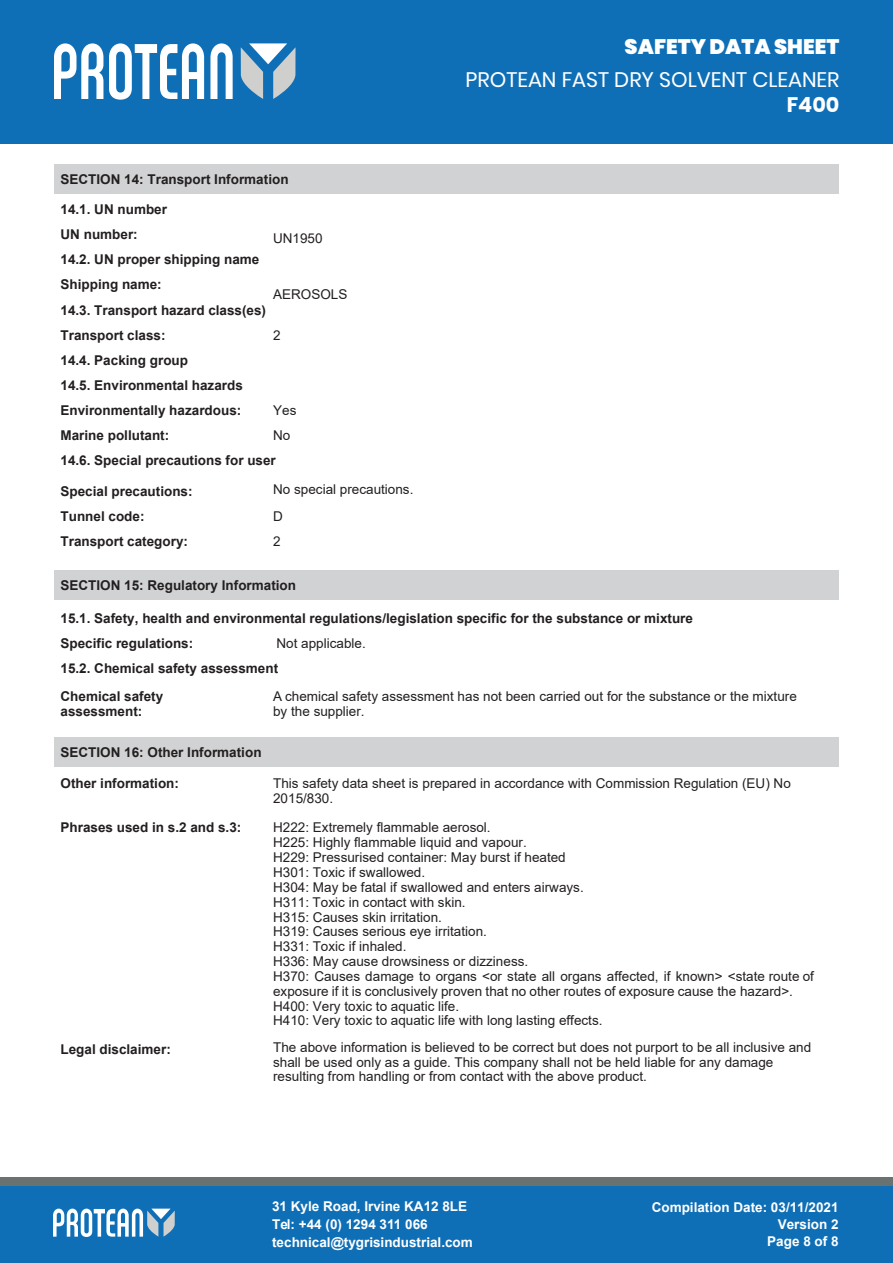
<style>
.page{position:relative;width:893px;height:1263px;background:#fff}
.page>*{position:absolute;margin:0;border:0;box-sizing:border-box;transform-origin:0 0}
.t1{font:21px "Poppins";color:#fff}
.t2{font:900 21px "Poppins";color:#fff}
.t3{font:700 21px "Poppins";color:#fff}
.t4{font:13.5px/14.9px "Arial";color:#231f20}
.t5{font:700 13.5px/25.2px "Arial";color:#231f20}
.t6{font:700 13.5px/18px "Arial";color:#fff}
.s1{font-style:inherit}
</style>
<div class="page">
<div style="left:54px;top:737px;width:784px;height:29px;background:#d1d2d4"></div>
<div style="left:54px;top:570px;width:784px;height:30px;background:#d1d2d4"></div>
<div style="left:54px;top:164px;width:784px;height:29px;background:#d1d2d4"></div>
<div style="left:0;top:1186px;width:893px;height:77px;background:#0f6fb6"></div>
<div style="left:0;top:0;width:893px;height:143px;background:#0f6fb6"></div>
<svg style="left:241px;top:43px;width:55px;height:56px"></svg>
<svg style="left:54px;top:43px;width:49px;height:56px"></svg>
<svg style="left:210px;top:43px;width:23px;height:56px"></svg>
<svg style="left:109px;top:43px;width:95px;height:57px"></svg>
<svg style="left:53px;top:1208px;width:122px;height:29px"></svg>
<div style="left:1px;top:1177px;width:892px;height:8px;background:#697270"></div>
<p class="t5" style="left:61px;top:166px;width:230px">SECTION 14: Transport Information</p>
<p class="t5" style="left:61px;top:197px;width:217px">14.1. UN number<br>UN number:<br>14.2. UN proper shipping name<br>Shipping name:<br>14.3. Transport hazard class(es)<br>Transport class:<br>14.4. Packing group<br>14.5. Environmental hazards<br>Environmentally hazardous:<br>Marine pollutant:<br>14.6. Special precautions for user</p>
<p class="t5" style="left:61px;top:478px;width:134px">Special precautions:</p>
<p class="t4" style="left:273px;top:481px;width:142px">No special precautions.</p>
<p class="t5" style="left:61px;top:504px;width:129px">Tunnel code:<br>Transport category:</p>
<p class="t4" style="left:273px;top:503px;width:11px;line-height:25.2px">D<br>2</p>
<p class="t4" style="left:273px;top:231px;width:51px">UN1950</p>
<p class="t4" style="left:273px;top:286px;width:76px">AEROSOLS</p>
<p class="t4" style="left:273px;top:327px;width:9px">2</p>
<p class="t4" style="left:273px;top:398px;width:25px;line-height:25.2px">Yes<br>No</p>
<p class="t5" style="left:61px;top:572px;width:237px">SECTION 15: Regulatory Information</p>
<h1 class="t2" style="left:625px;top:35px;width:216px">SAFETY DATA SHEET</h1>
<h1 class="t1" style="left:466px;top:68px;width:375px">PROTEAN FAST DRY SOLVENT CLEANER</h1>
<h1 class="t3" style="left:787px;top:93px;width:54px">F400</h1>
<p class="t5" style="left:61px;top:605px;width:634px">15.1. Safety, health and environmental regulations/legislation specific for the substance or mixture<br>Specific regulations:</p>
<p class="t4" style="left:277px;top:635px;width:91px">Not applicable.</p>
<p class="t5" style="left:61px;top:654px;width:219px;line-height:28.5px">15.2. Chemical safety assessment<br>Chemical safety</p>
<p class="t5" style="left:61px;top:699px;width:83px">assessment:</p>
<p class="t4" style="left:273px;top:689px;width:525px">A chemical safety assessment has not been carried out for the substance or the mixture by the supplier.</p>
<p class="t5" style="left:61px;top:739px;width:203px">SECTION 16: Other Information</p>
<p class="t5" style="left:61px;top:771px;width:120px">Other information:</p>
<p class="t4" style="left:273px;top:776px;width:519px">This safety data sheet is prepared in accordance with Commission Regulation (EU) No<br>2015/830.</p>
<p class="t5" style="left:61px;top:815px;width:182px">Phrases used in s.2 and s.3:</p>
<p class="t4" style="left:273px;top:820px;width:542px">H222: Extremely flammable aerosol.<br>H225: Highly flammable liquid and vapour.<br>H229: Pressurised container: May burst if heated<br>H301: Toxic if swallowed.<br>H304: May be fatal if swallowed and enters airways.<br>H311: Toxic in contact with skin.<br>H315: Causes skin irritation.<br>H319: Causes serious eye irritation.<br>H331: Toxic if inhaled.<br>H336: May cause drowsiness or dizziness.<br>H370: Causes damage to organs &lt;or state all organs affected, if known&gt; &lt;state route of exposure if it is conclusively proven that no other routes of exposure cause the hazard&gt;.<br>H400: Very toxic to aquatic life.<br>H410: Very toxic to aquatic life with long lasting effects.</p>
<p class="t4" style="left:273px;top:1039px;width:540px">The above information is believed to be correct but does not purport to be all inclusive and shall be used only as a guide. This company shall not be held liable for any damage resulting from handling or from contact with the above product.</p>
<p class="t5" style="left:61px;top:1037px;width:112px">Legal disclaimer:</p>
<p class="t6" style="left:272px;top:1197px;width:202px">31 Kyle Road, Irvine KA12 8LE<br>Tel: +44 (0) 1294 311 066 technical@tygrisindustrial.com</p>
<p class="t6" style="left:652px;top:1198px;width:188px;line-height:17px;text-align:right">Compilation Date: <span class="s1">03/11/</span>2021<br>Version 2<br>Page <span class="s1">8</span> of <span class="s1">8</span></p>
</div>
